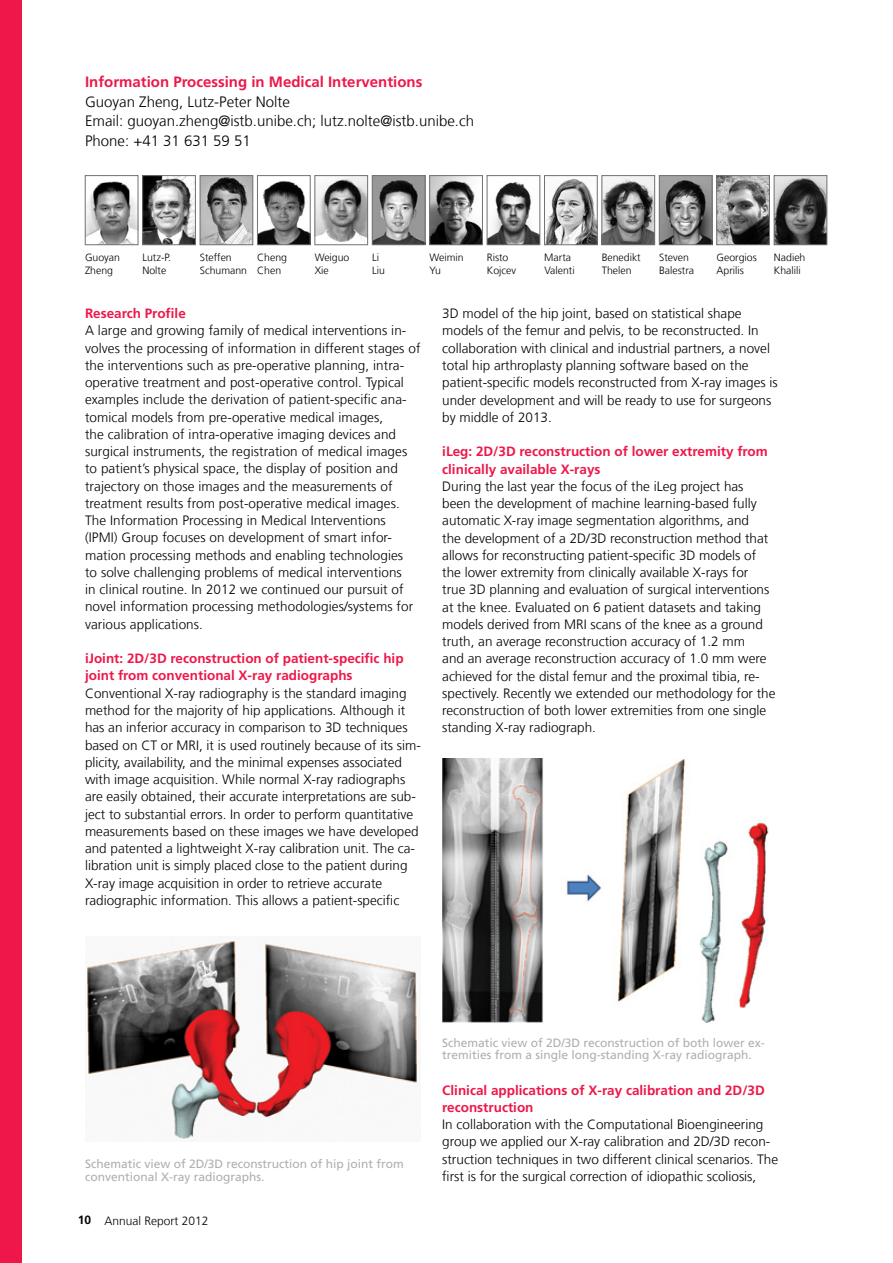
<style>
.page{position:relative;width:893px;height:1263px;background:#fff}
.page>*{position:absolute;margin:0;border:0;box-sizing:border-box;transform-origin:0 0}
.t1{font:300 15px/19.5px "Frutiger LT Com";color:#000}
.t2{font:700 15px "Frutiger";color:#ed1849}
.t3{font:300 13.5px/17.2px "Frutiger LT Com";color:#000}
.t4{font:700 13.5px/17.2px "Frutiger";color:#ed1849}
.t5{font:12px/12.8px "Frutiger LT Com";color:#adafb2}
.t6{font:300 12px "Frutiger LT Com";color:#000}
.t7{font:300 10.5px "Frutiger LT Com";color:#000}
.s1{font-family:"Frutiger";font-weight:700}
</style>
<div class="page">
<div style="left:0;top:0;width:21px;height:1263px;background:#ed1849"></div>
<svg style="left:85px;top:175px;width:742px;height:70px"></svg>
<img style="left:442px;top:758px;width:327px;height:265px">
<img style="left:85px;top:936px;width:336px;height:204px">
<p class="t2" style="left:85px;top:73px;width:339px">Information Processing in Medical Interventions</p>
<p class="t1" style="left:85px;top:92px;width:391px">Guoyan Zheng, Lutz-Peter Nolte<br>Email: guoyan.zheng@istb.unibe.ch; lutz.nolte@istb.unibe.ch<br>Phone: +41 31 631 59 51</p>
<p class="t7" style="left:85px;top:252px;width:37px">Guoyan</p>
<p class="t7" style="left:142px;top:252px;width:30px">Lutz-P.</p>
<p class="t7" style="left:200px;top:252px;width:33px">Steffen</p>
<p class="t7" style="left:257px;top:252px;width:31px">Cheng</p>
<p class="t7" style="left:315px;top:252px;width:36px">Weiguo</p>
<p class="t7" style="left:372px;top:252px;width:8px">Li</p>
<p class="t7" style="left:429px;top:252px;width:36px">Weimin</p>
<p class="t7" style="left:487px;top:252px;width:23px">Risto</p>
<p class="t7" style="left:544px;top:252px;width:28px">Marta</p>
<p class="t7" style="left:602px;top:252px;width:41px">Benedikt</p>
<p class="t7" style="left:659px;top:252px;width:31px">Steven</p>
<p class="t7" style="left:716px;top:252px;width:42px">Georgios</p>
<p class="t7" style="left:774px;top:252px;width:33px">Nadieh</p>
<p class="t7" style="left:85px;top:264px;width:30px">Zheng</p>
<p class="t7" style="left:142px;top:264px;width:25px">Nolte</p>
<p class="t7" style="left:200px;top:264px;width:83px">Schumann Chen</p>
<p class="t7" style="left:315px;top:264px;width:15px">Xie</p>
<p class="t7" style="left:372px;top:264px;width:14px">Liu</p>
<p class="t7" style="left:429px;top:264px;width:13px">Yu</p>
<p class="t7" style="left:487px;top:264px;width:31px">Kojcev</p>
<p class="t7" style="left:544px;top:264px;width:32px">Valenti</p>
<p class="t7" style="left:602px;top:264px;width:31px">Thelen</p>
<p class="t7" style="left:659px;top:264px;width:36px">Balestra</p>
<p class="t7" style="left:716px;top:264px;width:29px">Aprilis</p>
<p class="t7" style="left:774px;top:264px;width:28px">Khalili</p>
<p class="t4" style="left:85px;top:305px;width:102px">Research Profile</p>
<p class="t3" style="left:85px;top:322px;width:337px">A large and growing family of medical interventions in&shy;volves the processing of information in different stages of the interventions such as pre-operative planning, intra&shy;operative treatment and post-operative control. Typical examples include the derivation of patient-specific ana&shy;tomical models from pre-operative medical images,<br>the calibration of intra-operative imaging devices and surgical instruments, the registration of medical images to patient’s physical space, the display of position and trajectory on those images and the measurements of treatment results from post-operative medical images.<br>The Information Processing in Medical Interventions (IPMI) Group focuses on development of smart infor&shy;mation processing methods and enabling technologies<br>to solve challenging problems of medical interventions<br>in clinical routine. In 2012 we continued our pursuit of novel information processing methodologies/systems for various applications.</p>
<p class="t4" style="left:85px;top:650px;width:320px">iJoint: 2D/3D reconstruction of patient-specific hip joint from conventional X-ray radiographs</p>
<p class="t3" style="left:85px;top:684px;width:337px">Conventional X-ray radiography is the standard imaging method for the majority of hip applications. Although it has an inferior accuracy in comparison to 3D techniques based on CT or MRI, it is used routinely because of its sim&shy;plicity, availability, and the minimal expenses associated with image acquisition. While normal X-ray radiographs are easily obtained, their accurate interpretations are sub&shy;ject to substantial errors. In order to perform quantitative measurements based on these images we have developed and patented a lightweight X-ray calibration unit. The ca&shy;libration unit is simply placed close to the patient during X-ray image acquisition in order to retrieve accurate radiographic information. This allows a patient-specific</p>
<p class="t3" style="left:442px;top:305px;width:337px">3D model of the hip joint, based on statistical shape models of the femur and pelvis, to be reconstructed. In collaboration with clinical and industrial partners, a novel total hip arthroplasty planning software based on the patient-specific models reconstructed from X-ray images is under development and will be ready to use for surgeons by middle of 2013.</p>
<p class="t4" style="left:442px;top:443px;width:327px">iLeg: 2D/3D reconstruction of lower extremity from clinically available X-rays</p>
<p class="t3" style="left:442px;top:478px;width:335px">During the last year the focus of the iLeg project has<br>been the development of machine learning-based fully automatic X-ray image segmentation algorithms, and<br>the development of a 2D/3D reconstruction method that allows for reconstructing patient-specific 3D models of the lower extremity from clinically available X-rays for<br>true 3D planning and evaluation of surgical interventions at the knee. Evaluated on 6 patient datasets and taking models derived from MRI scans of the knee as a ground truth, an average reconstruction accuracy of 1.2 mm<br>and an average reconstruction accuracy of 1.0 mm were achieved for the distal femur and the proximal tibia, re&shy;spectively. Recently we extended our methodology for the reconstruction of both lower extremities from one single standing X-ray radiograph.</p>
<p class="t5" style="left:85px;top:1157px;width:320px">Schematic view of 2D/3D reconstruction of hip joint from conventional X-ray radiographs.</p>
<p class="t6" style="left:78px;top:1213px;width:132px"><span class="s1">10</span> Annual Report 2012</p>
<p class="t5" style="left:442px;top:1036px;width:324px">Schematic view of 2D/3D reconstruction of both lower ex&shy;tremities from a single long-standing X-ray radiograph.</p>
<p class="t4" style="left:442px;top:1081px;width:324px">Clinical applications of X-ray calibration and 2D/3D reconstruction</p>
<p class="t3" style="left:442px;top:1116px;width:337px">In collaboration with the Computational Bioengineering group we applied our X-ray calibration and 2D/3D recon&shy;struction techniques in two different clinical scenarios. The first is for the surgical correction of idiopathic scoliosis,</p>
</div>
